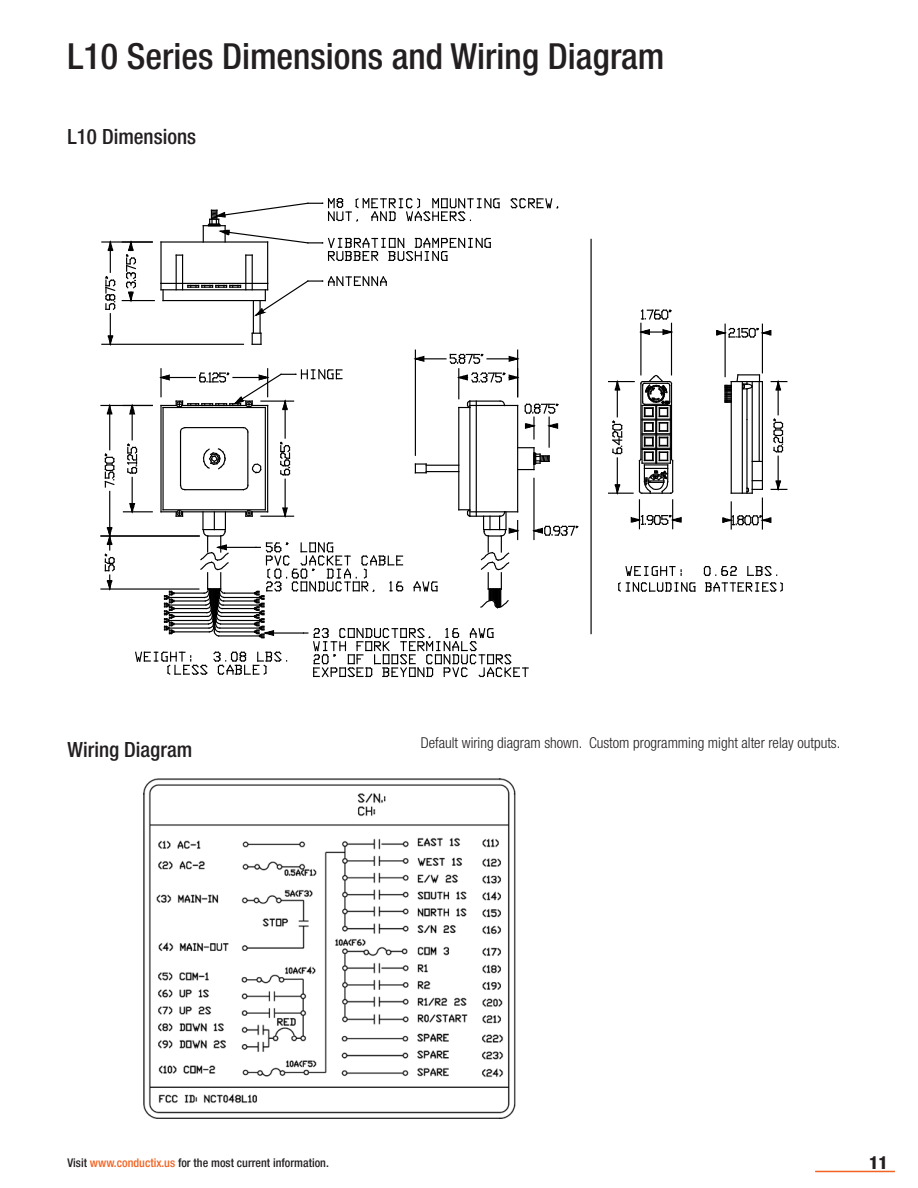
<style>
.page{position:relative;width:918px;height:1188px;background:#fff}
.page>*{position:absolute;margin:0;border:0;box-sizing:border-box;transform-origin:0 0}
.t1{font:500 condensed 36px "Helvetica Neue LT";color:#231f20}
.t2{font:500 condensed 21px "Helvetica Neue LT";color:#231f20}
.t3{font:800 condensed 18px "Helvetica Neue LT";color:#231f20}
.t4{font:300 condensed 15px "Helvetica Neue LT";color:#231f20}
.t5{font:500 condensed 12px "Helvetica Neue LT";color:#231f20}
.s1{color:#f26221}
</style>
<div class="page">
<hr style="left:815px;top:1171px;width:80px;height:1px;background:#f26221">
<hr style="left:731px;top:382px;width:1px;height:111px;background:#000">
<hr style="left:742px;top:382px;width:1px;height:111px;background:#000">
<hr style="left:752px;top:382px;width:1px;height:111px;background:#000">
<hr style="left:731px;top:381px;width:31px;height:1px;background:#000">
<hr style="left:762px;top:382px;width:1px;height:107px;background:#000">
<hr style="left:759px;top:382px;width:1px;height:79px;background:#000">
<hr style="left:746px;top:420px;width:2px;height:73px;background:#000">
<hr style="left:746px;top:389px;width:2px;height:30px;background:#000">
<svg style="left:771px;top:480px;width:16px;height:11px"></svg>
<svg style="left:771px;top:380px;width:16px;height:11px"></svg>
<svg style="left:773px;top:418px;width:11px;height:35px"></svg>
<hr style="left:778px;top:456px;width:1px;height:33px;background:#000">
<hr style="left:778px;top:382px;width:1px;height:33px;background:#000">
<svg style="left:731px;top:487px;width:31px;height:7px"></svg>
<hr style="left:762px;top:498px;width:1px;height:31px;background:#000">
<svg style="left:722px;top:502px;width:50px;height:27px"></svg>
<hr style="left:725px;top:324px;width:1px;height:53px;background:#000">
<hr style="left:762px;top:324px;width:1px;height:49px;background:#000">
<svg style="left:716px;top:327px;width:56px;height:12px"></svg>
<hr style="left:160px;top:242px;width:2px;height:41px;background:#000">
<hr style="left:161px;top:241px;width:107px;height:2px;background:#000">
<hr style="left:161px;top:283px;width:107px;height:1px;background:#000">
<hr style="left:267px;top:242px;width:1px;height:41px;background:#000">
<hr style="left:161px;top:289px;width:107px;height:1px;background:#000">
<hr style="left:163px;top:300px;width:102px;height:1px;background:#000">
<svg style="left:160px;top:283px;width:4px;height:18px"></svg>
<hr style="left:176px;top:255px;width:1px;height:35px;background:#000">
<hr style="left:182px;top:255px;width:1px;height:35px;background:#000">
<hr style="left:252px;top:255px;width:1px;height:35px;background:#000">
<hr style="left:245px;top:255px;width:1px;height:35px;background:#000">
<hr style="left:122px;top:300px;width:32px;height:1px;background:#000">
<svg style="left:125px;top:243px;width:12px;height:59px"></svg>
<svg style="left:187px;top:285px;width:54px;height:3px"></svg>
<svg style="left:252px;top:333px;width:10px;height:12px"></svg>
<hr style="left:253px;top:301px;width:1px;height:32px;background:#000">
<hr style="left:260px;top:301px;width:1px;height:32px;background:#000">
<svg style="left:107px;top:335px;width:7px;height:11px"></svg>
<svg style="left:107px;top:243px;width:7px;height:9px"></svg>
<hr style="left:102px;top:344px;width:141px;height:1px;background:#000">
<hr style="left:102px;top:241px;width:50px;height:2px;background:#000">
<svg style="left:105px;top:276px;width:11px;height:34px"></svg>
<hr style="left:110px;top:314px;width:1px;height:30px;background:#000">
<hr style="left:110px;top:242px;width:1px;height:30px;background:#000">
<hr style="left:160px;top:405px;width:2px;height:107px;background:#000">
<hr style="left:267px;top:405px;width:1px;height:107px;background:#000">
<hr style="left:162px;top:408px;width:2px;height:102px;background:#000">
<hr style="left:265px;top:408px;width:1px;height:102px;background:#000">
<svg style="left:179px;top:427px;width:7px;height:6px"></svg>
<svg style="left:242px;top:427px;width:7px;height:6px"></svg>
<hr style="left:185px;top:427px;width:58px;height:1px;background:#000">
<svg style="left:242px;top:484px;width:7px;height:7px"></svg>
<hr style="left:247px;top:432px;width:1px;height:53px;background:#000">
<svg style="left:179px;top:484px;width:7px;height:7px"></svg>
<hr style="left:185px;top:489px;width:58px;height:1px;background:#000">
<hr style="left:180px;top:432px;width:1px;height:53px;background:#000">
<svg style="left:251px;top:463px;width:11px;height:11px"></svg>
<svg style="left:123px;top:404px;width:29px;height:11px"></svg>
<svg style="left:127px;top:443px;width:11px;height:31px"></svg>
<hr style="left:132px;top:477px;width:1px;height:35px;background:#000">
<hr style="left:132px;top:405px;width:1px;height:35px;background:#000">
<svg style="left:106px;top:404px;width:7px;height:11px"></svg>
<hr style="left:101px;top:405px;width:51px;height:1px;background:#000">
<svg style="left:104px;top:453px;width:11px;height:34px"></svg>
<hr style="left:109px;top:491px;width:1px;height:45px;background:#000">
<hr style="left:109px;top:405px;width:1px;height:45px;background:#000">
<svg style="left:280px;top:441px;width:11px;height:35px"></svg>
<hr style="left:285px;top:479px;width:1px;height:37px;background:#000">
<hr style="left:285px;top:401px;width:1px;height:37px;background:#000">
<svg style="left:203px;top:448px;width:23px;height:22px"></svg>
<hr style="left:101px;top:588px;width:98px;height:2px;background:#000">
<hr style="left:101px;top:535px;width:98px;height:2px;background:#000">
<svg style="left:104px;top:526px;width:12px;height:65px"></svg>
<svg style="left:160px;top:368px;width:182px;height:43px"></svg>
<hr style="left:517px;top:405px;width:1px;height:107px;background:#000">
<hr style="left:458px;top:408px;width:1px;height:102px;background:#000">
<hr style="left:469px;top:401px;width:1px;height:115px;background:#000">
<hr style="left:476px;top:401px;width:1px;height:115px;background:#000">
<svg style="left:518px;top:447px;width:32px;height:23px"></svg>
<hr style="left:533px;top:478px;width:2px;height:62px;background:#000">
<svg style="left:415px;top:463px;width:12px;height:10px"></svg>
<hr style="left:426px;top:465px;width:33px;height:1px;background:#000">
<hr style="left:426px;top:471px;width:33px;height:1px;background:#000">
<svg style="left:414px;top:355px;width:11px;height:8px"></svg>
<hr style="left:415px;top:350px;width:1px;height:105px;background:#000">
<hr style="left:517px;top:350px;width:1px;height:47px;background:#000">
<hr style="left:415px;top:358px;width:31px;height:1px;background:#000">
<hr style="left:533px;top:417px;width:2px;height:22px;background:#000">
<hr style="left:549px;top:417px;width:1px;height:30px;background:#000">
<svg style="left:449px;top:353px;width:110px;height:62px"></svg>
<svg style="left:524px;top:423px;width:11px;height:7px"></svg>
<svg style="left:548px;top:423px;width:11px;height:7px"></svg>
<svg style="left:254px;top:275px;width:133px;height:42px"></svg>
<svg style="left:510px;top:198px;width:48px;height:11px"></svg>
<svg style="left:639px;top:328px;width:11px;height:8px"></svg>
<svg style="left:662px;top:328px;width:11px;height:8px"></svg>
<hr style="left:640px;top:323px;width:1px;height:52px;background:#000">
<hr style="left:671px;top:323px;width:1px;height:52px;background:#000">
<svg style="left:640px;top:309px;width:32px;height:11px"></svg>
<hr style="left:641px;top:331px;width:31px;height:2px;background:#000">
<svg style="left:123px;top:502px;width:456px;height:176px"></svg>
<hr style="left:591px;top:239px;width:1px;height:395px;background:#000">
<svg style="left:725px;top:374px;width:35px;height:29px"></svg>
<svg style="left:609px;top:374px;width:73px;height:155px"></svg>
<svg style="left:203px;top:197px;width:297px;height:65px"></svg>
<svg style="left:618px;top:565px;width:77px;height:27px"></svg>
<svg style="left:703px;top:565px;width:80px;height:27px"></svg>
<img style="left:144px;top:778px;width:372px;height:340px">
<p class="t1" style="left:68px;top:34px;width:598px">L10 Series Dimensions and Wiring Diagram</p>
<p class="t2" style="left:68px;top:124px;width:130px">L10 Dimensions</p>
<p class="t2" style="left:68px;top:737px;width:126px">Wiring Diagram</p>
<p class="t4" style="left:421px;top:734px;width:421px">Default wiring diagram shown. Custom programming might alter relay outputs.</p>
<p class="t5" style="left:68px;top:1156px;width:263px">Visit <span class="s1">www.conductix.us</span> for the most current information.</p>
<p class="t3" style="left:869px;top:1151px;width:20px">11</p>
</div>
